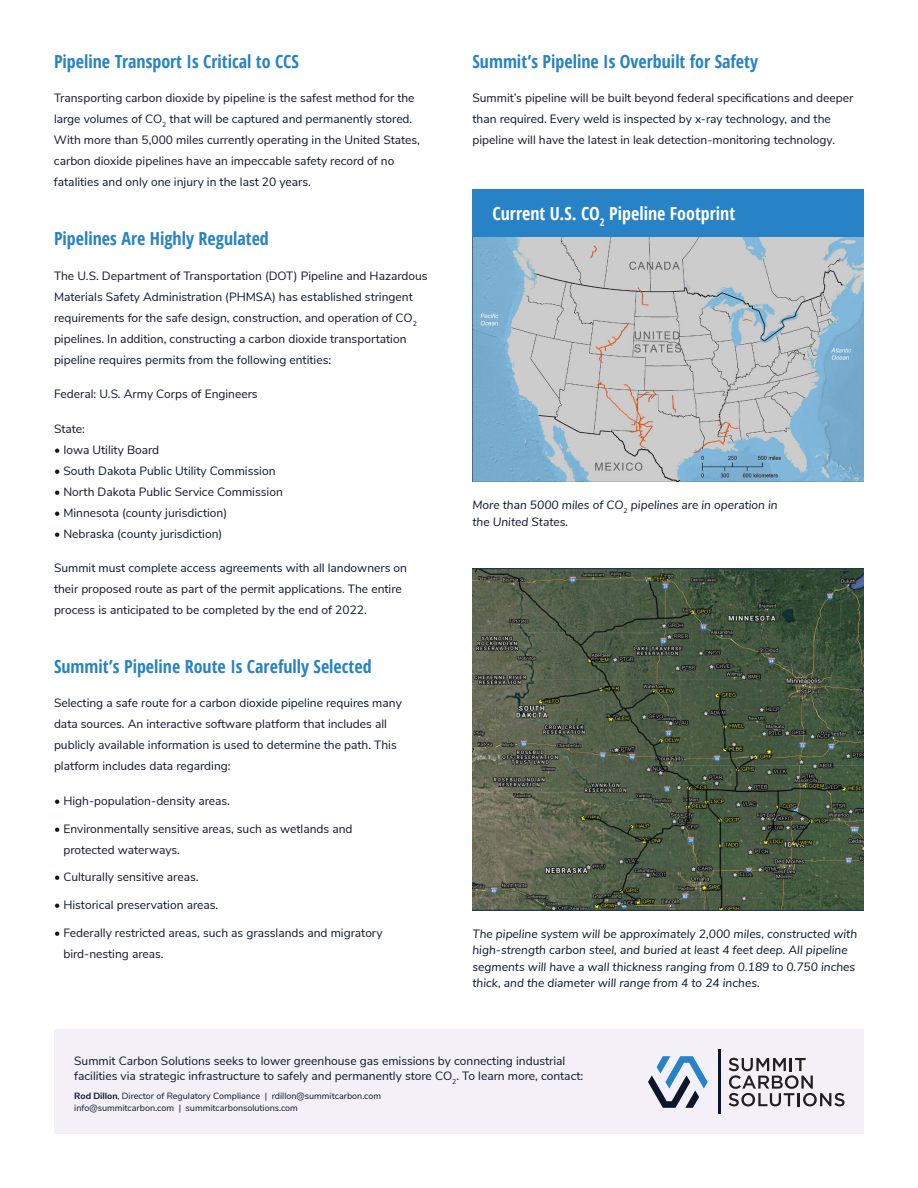
<style>
.page{position:relative;width:918px;height:1188px;background:#fff}
.page>*{position:absolute;margin:0;border:0;box-sizing:border-box;transform-origin:0 0}
.t1{font:700 18px "Open Sans Condensed";color:#2783c5}
.t2{font:700 18px "Open Sans Condensed";color:#fff}
.t3{font:12px/21px "Nunito Sans";color:#0c152a}
.t4{font:italic 12px/16.5px "Nunito Sans";color:#0c152a}
.t5{font:9px/12px "Nunito Sans";color:#0c152a}
.s1{font-weight:700}
</style>
<div class="page">
<img style="left:472px;top:237px;width:392px;height:245px">
<img style="left:472px;top:569px;width:392px;height:342px">
<div style="left:472px;top:189px;width:392px;height:48px;background:#2783c5"></div>
<div style="left:54px;top:1030px;width:810px;height:104px;background:#f4f0f7"></div>
<svg style="left:648px;top:1056px;width:60px;height:52px"></svg>
<hr style="left:718px;top:1050px;width:2px;height:64px;background:#0c152a">
<svg style="left:729px;top:1058px;width:116px;height:48px"></svg>
<h1 class="t1" style="left:54px;top:49px;width:246px">Pipeline Transport Is Critical to CCS</h1>
<p class="t3" style="left:54px;top:87px;width:368px">Transporting carbon dioxide by pipeline is the safest method for the large volumes of CO<sub>2</sub> that will be captured and permanently stored.<br>With more than 5,000 miles currently operating in the United States, carbon dioxide pipelines have an impeccable safety record of no fatalities and only one injury in the last 20 years.</p>
<h1 class="t1" style="left:54px;top:226px;width:216px">Pipelines Are Highly Regulated</h1>
<p class="t3" style="left:54px;top:264px;width:375px">The U.S. Department of Transportation (DOT) Pipeline and Hazardous Materials Safety Administration (PHMSA) has established stringent requirements for the safe design, construction, and operation of CO<sub>2 </sub>pipelines. In addition, constructing a carbon dioxide transportation pipeline requires permits from the following entities:</p>
<p class="t3" style="left:54px;top:383px;width:205px">Federal: U.S. Army Corps of Engineers</p>
<p class="t3" style="left:54px;top:417px;width:32px">State:</p>
<p class="t3" style="left:54px;top:438px;width:107px">• Iowa Utility Board</p>
<p class="t3" style="left:54px;top:459px;width:223px">• South Dakota Public Utility Commission</p>
<p class="t3" style="left:54px;top:480px;width:230px">• North Dakota Public Service Commission</p>
<p class="t3" style="left:54px;top:501px;width:175px">• Minnesota (county jurisdiction)</p>
<p class="t3" style="left:54px;top:522px;width:170px">• Nebraska (county jurisdiction)</p>
<p class="t3" style="left:54px;top:557px;width:355px">Summit must complete access agreements with all landowners on their proposed route as part of the permit applications. The entire process is anticipated to be completed by the end of 2022.</p>
<h1 class="t1" style="left:54px;top:654px;width:319px">Summit’s Pipeline Route Is Carefully Selected</h1>
<p class="t3" style="left:54px;top:692px;width:349px">Selecting a safe route for a carbon dioxide pipeline requires many data sources. An interactive software platform that includes all publicly available information is used to determine the path. This platform includes data regarding:</p>
<p class="t3" style="left:54px;top:789px;width:178px">• High-population-density areas.</p>
<p class="t3" style="left:63px;top:817px;width:291px;text-indent:-9px">• Environmentally sensitive areas, such as wetlands and protected waterways.</p>
<p class="t3" style="left:54px;top:866px;width:146px">• Culturally sensitive areas.</p>
<p class="t3" style="left:54px;top:894px;width:166px">• Historical preservation areas.</p>
<p class="t3" style="left:63px;top:921px;width:321px;text-indent:-9px">• Federally restricted areas, such as grasslands and migratory bird-nesting areas.</p>
<h1 class="t1" style="left:472px;top:49px;width:287px">Summit’s Pipeline Is Overbuilt for Safety</h1>
<p class="t3" style="left:472px;top:87px;width:382px">Summit’s pipeline will be built beyond federal specifications and deeper than required. Every weld is inspected by x-ray technology, and the pipeline will have the latest in leak detection-monitoring technology.</p>
<h1 class="t2" style="left:492px;top:201px;width:244px">Current U.S. CO<sub>2</sub> Pipeline Footprint</h1>
<p class="t4" style="left:472px;top:496px;width:307px">More than 5000 miles of CO<sub>2</sub> pipelines are in operation in the United States.</p>
<p class="t4" style="left:472px;top:925px;width:386px">The pipeline system will be approximately 2,000 miles, constructed with high-strength carbon steel, and buried at least 4 feet deep. All pipeline segments will have a wall thickness ranging from 0.189 to 0.750 inches thick, and the diameter will range from 4 to 24 inches.</p>
<p class="t3" style="left:74px;top:1053px;width:511px;line-height:15px">Summit Carbon Solutions seeks to lower greenhouse gas emissions by connecting industrial facilities via strategic infrastructure to safely and permanently store CO<sub>2</sub>. To learn more, contact:</p>
<p class="t5" style="left:74px;top:1089px;width:309px"><span class="s1">Rod Dillon</span>, Director of Regulatory Compliance | rdillon@summitcarbon.com info@summitcarbon.com | summitcarbonsolutions.com</p>
</div>
